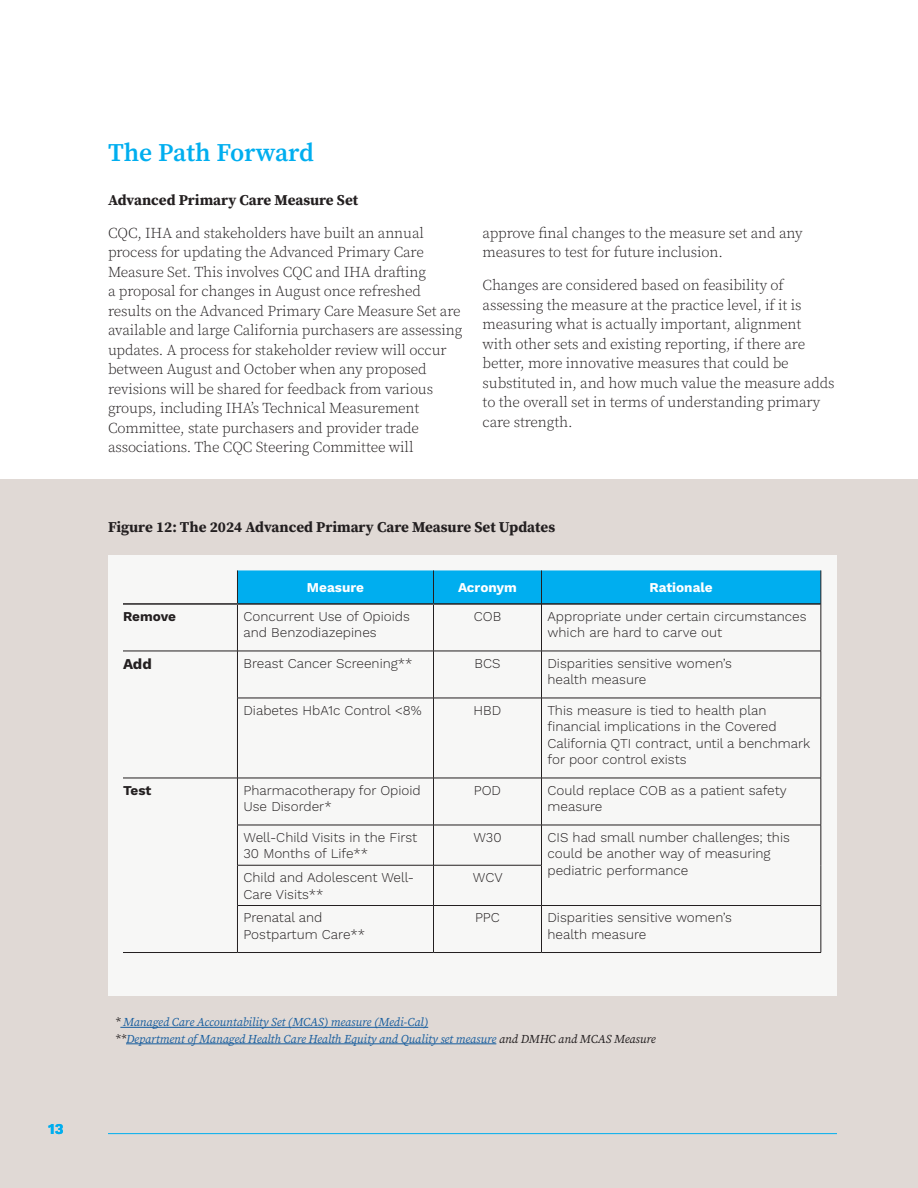
<style>
.page{position:relative;width:918px;height:1188px;background:#fff}
.page>*{position:absolute;margin:0;border:0;box-sizing:border-box;transform-origin:0 0}
.t1{font:600 25.5px "Source Serif Pro";color:#00aeef}
.t2{font:300 15px/19.5px "Source Serif Pro";letter-spacing:-.01em;color:#231f20}
.t3{font:700 15px "Source Serif Pro";color:#231f20}
.t4{font:700 15px "Work Sans";color:#231f20}
.t5{font:700 15px "Work Sans";color:#00aeef}
.t6{font:300 13.5px/16.5px "Work Sans";color:#231f20}
.t7{font:700 13.5px "Work Sans";color:#fff}
.t8{font:700 13.5px "Work Sans";letter-spacing:-.005em;color:#231f20}
.t9{font:italic 12px/16.5px "Source Serif Pro";letter-spacing:-.01em;color:#175d9e}
.s1{color:#231f20}
</style>
<div class="page">
<div style="left:0;top:480px;width:918px;height:708px;background:#e0d9d5"></div>
<hr style="left:108px;top:1133px;width:729px;height:1px;background:#00aeef">
<div style="left:108px;top:555px;width:729px;height:441px;background:#f7f7f6"></div>
<div style="left:238px;top:570px;width:583px;height:33px;background:#00aeef"></div>
<svg style="left:238px;top:650px;width:195px;height:215px"></svg>
<hr style="left:123px;top:603px;width:114px;height:2px;background:#231f20">
<hr style="left:123px;top:651px;width:114px;height:1px;background:#231f20">
<hr style="left:434px;top:651px;width:108px;height:1px;background:#231f20">
<hr style="left:542px;top:651px;width:279px;height:1px;background:#231f20">
<hr style="left:434px;top:698px;width:108px;height:1px;background:#231f20">
<hr style="left:542px;top:698px;width:279px;height:1px;background:#231f20">
<hr style="left:123px;top:778px;width:114px;height:1px;background:#231f20">
<hr style="left:434px;top:778px;width:108px;height:1px;background:#231f20">
<hr style="left:542px;top:778px;width:279px;height:1px;background:#231f20">
<hr style="left:434px;top:825px;width:108px;height:1px;background:#231f20">
<hr style="left:542px;top:825px;width:279px;height:1px;background:#231f20">
<hr style="left:434px;top:865px;width:108px;height:1px;background:#231f20">
<hr style="left:434px;top:905px;width:108px;height:1px;background:#231f20">
<hr style="left:542px;top:905px;width:279px;height:1px;background:#231f20">
<hr style="left:123px;top:952px;width:114px;height:1px;background:#231f20">
<hr style="left:434px;top:952px;width:108px;height:1px;background:#231f20">
<hr style="left:542px;top:952px;width:279px;height:1px;background:#231f20">
<hr style="left:434px;top:603px;width:107px;height:2px;background:#231f20">
<hr style="left:542px;top:603px;width:279px;height:2px;background:#231f20">
<hr style="left:237px;top:570px;width:1px;height:33px;background:#231f20">
<hr style="left:433px;top:570px;width:1px;height:33px;background:#231f20">
<hr style="left:237px;top:605px;width:1px;height:46px;background:#231f20">
<hr style="left:433px;top:605px;width:1px;height:46px;background:#231f20">
<hr style="left:237px;top:651px;width:197px;height:1px;background:#231f20">
<hr style="left:237px;top:651px;width:1px;height:47px;background:#231f20">
<hr style="left:433px;top:651px;width:1px;height:47px;background:#231f20">
<hr style="left:237px;top:698px;width:197px;height:1px;background:#231f20">
<hr style="left:237px;top:698px;width:1px;height:80px;background:#231f20">
<hr style="left:433px;top:698px;width:1px;height:80px;background:#231f20">
<hr style="left:237px;top:778px;width:197px;height:1px;background:#231f20">
<hr style="left:237px;top:778px;width:1px;height:47px;background:#231f20">
<hr style="left:433px;top:778px;width:1px;height:47px;background:#231f20">
<hr style="left:237px;top:825px;width:197px;height:1px;background:#231f20">
<hr style="left:237px;top:825px;width:1px;height:40px;background:#231f20">
<hr style="left:433px;top:825px;width:1px;height:40px;background:#231f20">
<hr style="left:237px;top:865px;width:197px;height:1px;background:#231f20">
<hr style="left:237px;top:865px;width:1px;height:40px;background:#231f20">
<hr style="left:433px;top:865px;width:1px;height:40px;background:#231f20">
<hr style="left:237px;top:905px;width:197px;height:1px;background:#231f20">
<hr style="left:237px;top:906px;width:1px;height:46px;background:#231f20">
<hr style="left:433px;top:906px;width:1px;height:46px;background:#231f20">
<hr style="left:237px;top:952px;width:197px;height:1px;background:#231f20">
<hr style="left:237px;top:603px;width:197px;height:2px;background:#231f20">
<hr style="left:541px;top:570px;width:1px;height:34px;background:#231f20">
<hr style="left:821px;top:570px;width:1px;height:34px;background:#231f20">
<hr style="left:541px;top:604px;width:1px;height:47px;background:#231f20">
<hr style="left:821px;top:604px;width:1px;height:47px;background:#231f20">
<hr style="left:541px;top:651px;width:1px;height:47px;background:#231f20">
<hr style="left:821px;top:651px;width:1px;height:47px;background:#231f20">
<hr style="left:541px;top:698px;width:1px;height:80px;background:#231f20">
<hr style="left:821px;top:698px;width:1px;height:80px;background:#231f20">
<hr style="left:541px;top:778px;width:1px;height:47px;background:#231f20">
<hr style="left:821px;top:778px;width:1px;height:47px;background:#231f20">
<hr style="left:541px;top:825px;width:1px;height:40px;background:#231f20">
<hr style="left:821px;top:825px;width:1px;height:40px;background:#231f20">
<hr style="left:541px;top:865px;width:1px;height:40px;background:#231f20">
<hr style="left:821px;top:865px;width:1px;height:40px;background:#231f20">
<hr style="left:541px;top:906px;width:1px;height:46px;background:#231f20">
<hr style="left:821px;top:906px;width:1px;height:46px;background:#231f20">
<hr style="left:120px;top:1027px;width:308px;height:1px;background:#175d9e">
<hr style="left:126px;top:1044px;width:370px;height:1px;background:#175d9e">
<p class="t5" style="left:48px;top:1120px;width:17px">13</p>
<h1 class="t1" style="left:108px;top:136px;width:208px">The Path Forward</h1>
<p class="t3" style="left:108px;top:189px;width:252px">Advanced Primary Care Measure Set</p>
<p class="t2" style="left:108px;top:223px;width:356px">CQC, IHA and stakeholders have built an annual process for updating the Advanced Primary Care Measure Set. This involves CQC and IHA drafting<br>a proposal for changes in August once refreshed results on the Advanced Primary Care Measure Set are available and large California purchasers are assessing updates. A process for stakeholder review will occur between August and October when any proposed revisions will be shared for feedback from various groups, including IHA’s Technical Measurement Committee, state purchasers and provider trade associations. The CQC Steering Committee will</p>
<p class="t2" style="left:483px;top:223px;width:321px">approve final changes to the measure set and any measures to test for future inclusion.</p>
<p class="t2" style="left:483px;top:275px;width:354px">Changes are considered based on feasibility of assessing the measure at the practice level, if it is measuring what is actually important, alignment with other sets and existing reporting, if there are better, more innovative measures that could be substituted in, and how much value the measure adds to the overall set in terms of understanding primary care strength.</p>
<p class="t3" style="left:108px;top:516px;width:449px">Figure 12: The 2024 Advanced Primary Care Measure Set Updates</p>
<p class="t7" style="left:307px;top:580px;width:59px">Measure</p>
<p class="t7" style="left:458px;top:580px;width:60px">Acronym</p>
<p class="t7" style="left:650px;top:580px;width:65px">Rationale</p>
<p class="t8" style="left:123px;top:609px;width:55px">Remove</p>
<p class="t6" style="left:243px;top:609px;width:168px">Concurrent Use of Opioids and Benzodiazepines</p>
<p class="t6" style="left:474px;top:609px;width:29px">COB</p>
<p class="t6" style="left:547px;top:609px;width:261px">Appropriate under certain circumstances which are hard to carve out</p>
<p class="t4" style="left:123px;top:655px;width:30px">Add</p>
<p class="t6" style="left:243px;top:656px;width:171px">Breast Cancer Screening**</p>
<p class="t6" style="left:475px;top:656px;width:27px">BCS</p>
<p class="t6" style="left:548px;top:656px;width:186px">Disparities sensitive women’s health measure</p>
<p class="t6" style="left:243px;top:703px;width:180px">Diabetes HbA1c Control &lt;8%</p>
<p class="t6" style="left:474px;top:703px;width:29px">HBD</p>
<p class="t6" style="left:547px;top:703px;width:264px">This measure is tied to health plan financial implications in the Covered California QTI contract, until a benchmark for poor control exists</p>
<p class="t8" style="left:123px;top:783px;width:30px">Test</p>
<p class="t6" style="left:243px;top:783px;width:179px">Pharmacotherapy for Opioid<br>Use Disorder*</p>
<p class="t6" style="left:474px;top:783px;width:29px">POD</p>
<p class="t6" style="left:547px;top:783px;width:241px">Could replace COB as a patient safety measure</p>
<p class="t6" style="left:243px;top:830px;width:175px">Well-Child Visits in the First<br>30 Months of Life**</p>
<p class="t6" style="left:473px;top:830px;width:30px">W30</p>
<p class="t6" style="left:547px;top:830px;width:244px">CIS had small number challenges; this could be another way of measuring pediatric performance</p>
<p class="t6" style="left:243px;top:870px;width:172px">Child and Adolescent Well-<br>Care Visits**</p>
<p class="t6" style="left:473px;top:870px;width:31px">WCV</p>
<p class="t6" style="left:243px;top:910px;width:123px">Prenatal and<br>Postpartum Care**</p>
<p class="t6" style="left:475px;top:910px;width:26px">PPC</p>
<p class="t6" style="left:547px;top:910px;width:186px">Disparities sensitive women’s health measure</p>
<p class="t9" style="left:115px;top:1014px;width:543px"><span class="s1">*</span> Managed Care Accountability Set (MCAS) measure (Medi-Cal)<br><span class="s1">**</span>Department of Managed Health Care Health Equity and Quality set measure <span class="s1">and DMHC and MCAS Measure</span></p>
</div>
